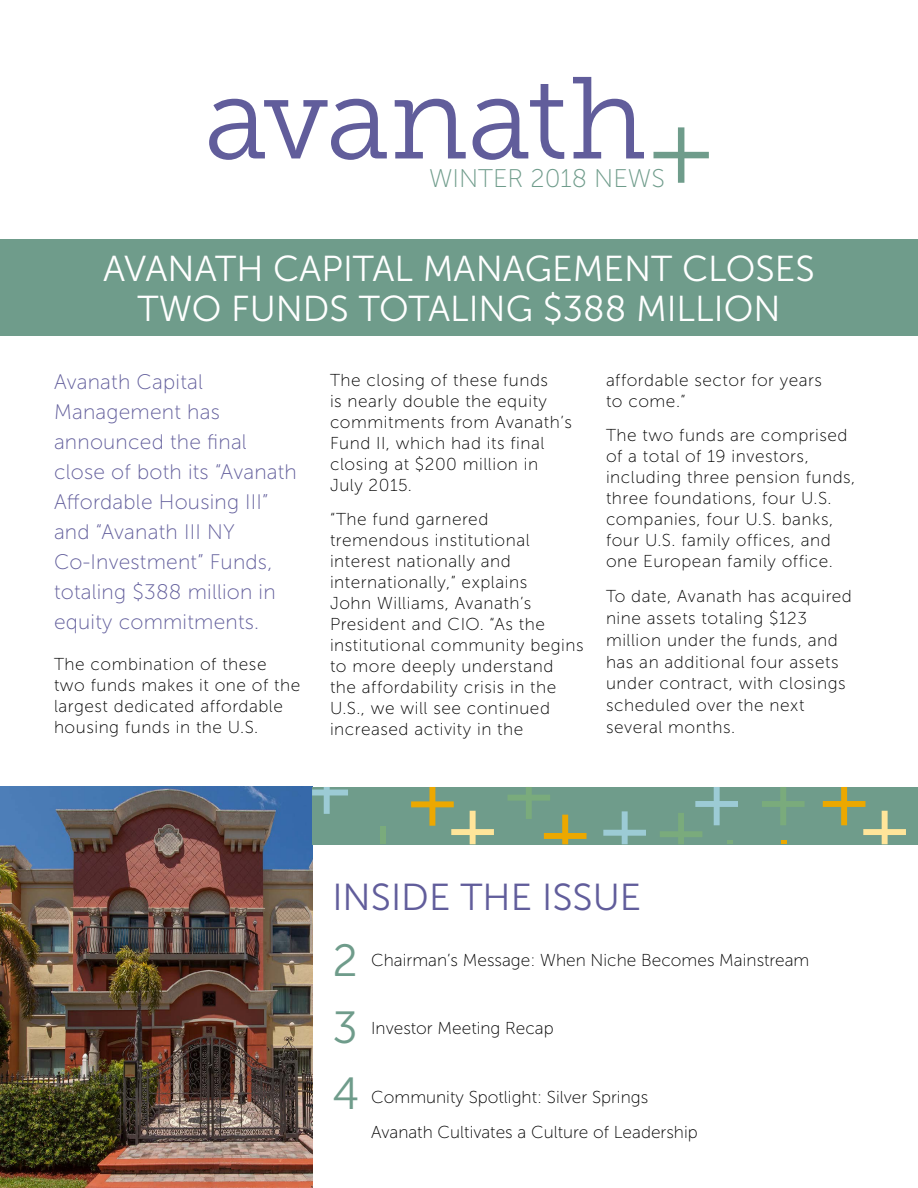
<style>
.page{position:relative;width:918px;height:1188px;background:#fff}
.page>*{position:absolute;margin:0;border:0;box-sizing:border-box;transform-origin:0 0}
.t1{font:45px "Museo Sans 300";color:#6f9c8b}
.t2{font:37.5px "Museo Sans 300";color:#615d9b}
.t3{font:36px/40.5px "Museo Sans 300";color:#fff;text-align:center}
.t4{font:25.5px "Museo Sans 100";color:#6f9c8b}
.t5{font:21px/30px "Museo Sans 100";letter-spacing:.01em;color:#615d9b}
.t6{font:17.25px/21px "Museo Sans 100";letter-spacing:.03em;color:#000}
.t7{font:17.25px/35.7px "Museo Sans 100";color:#000}
</style>
<div class="page">
<div style="left:0;top:240px;width:918px;height:96px;background:#6f9c8b"></div>
<img style="left:0;top:787px;width:312px;height:401px">
<div style="left:312px;top:787px;width:606px;height:57px;background:#6f9c8b"></div>
<div style="left:380px;top:826px;width:6px;height:18px;background:#7aab7c"></div>
<svg style="left:781px;top:840px;width:6px;height:4px"></svg>
<svg style="left:823px;top:787px;width:83px;height:57px"></svg>
<svg style="left:762px;top:787px;width:42px;height:38px"></svg>
<svg style="left:603px;top:811px;width:43px;height:33px"></svg>
<svg style="left:312px;top:787px;width:36px;height:27px"></svg>
<svg style="left:660px;top:787px;width:78px;height:57px"></svg>
<svg style="left:508px;top:787px;width:79px;height:57px"></svg>
<svg style="left:411px;top:787px;width:83px;height:57px"></svg>
<svg style="left:654px;top:127px;width:55px;height:56px"></svg>
<svg style="left:209px;top:99px;width:178px;height:61px"></svg>
<svg style="left:395px;top:99px;width:71px;height:59px"></svg>
<svg style="left:473px;top:84px;width:91px;height:76px"></svg>
<svg style="left:573px;top:77px;width:71px;height:81px"></svg>
<h3 class="t4" style="left:429px;top:165px;width:237px">WINTER 2018 NEWS</h3>
<h3 class="t3" style="left:103px;top:249px;width:713px">AVANATH CAPITAL MANAGEMENT CLOSES<br>TWO FUNDS TOTALING $388 MILLION</h3>
<p class="t5" style="left:54px;top:367px;width:244px">Avanath Capital<br>Management has announced the final close of both its “Avanath<br>Affordable Housing III” and “Avanath III NY<br>Co-Investment” Funds, totaling $388 million in equity commitments.</p>
<p class="t6" style="left:54px;top:654px;width:248px">The combination of these two funds makes it one of the largest dedicated affordable housing funds in the U.S.</p>
<p class="t6" style="left:330px;top:370px;width:243px">The closing of these funds<br>is nearly double the equity commitments from Avanath’s<br>Fund II, which had its final closing at $200 million in<br>July 2015.</p>
<p class="t6" style="left:330px;top:509px;width:255px">“The fund garnered tremendous institutional interest nationally and internationally,” explains<br>John Williams, Avanath’s<br>President and CIO. “As the institutional community begins to more deeply understand the affordability crisis in the<br>U.S., we will see continued increased activity in the</p>
<p class="t6" style="left:606px;top:369px;width:218px">affordable sector for years to come.”</p>
<p class="t6" style="left:606px;top:425px;width:251px">The two funds are comprised of a total of 19 investors, including three pension funds, three foundations, four U.S. companies, four U.S. banks, four U.S. family offices, and one European family office.</p>
<p class="t6" style="left:606px;top:586px;width:247px;line-height:21.8px">To date, Avanath has acquired nine assets totaling $123 million under the funds, and has an additional four assets under contract, with closings scheduled over the next several months.</p>
<h2 class="t2" style="left:332px;top:877px;width:310px">INSIDE THE ISSUE</h2>
<h1 class="t1" style="left:332px;top:937px;width:27px">2</h1>
<p class="t7" style="left:371px;top:942px;width:440px">Chairman’s Message: When Niche Becomes Mainstream</p>
<h1 class="t1" style="left:332px;top:1003px;width:27px">3</h1>
<p class="t7" style="left:371px;top:1010px;width:184px">Investor Meeting Recap</p>
<h1 class="t1" style="left:332px;top:1069px;width:28px">4</h1>
<p class="t7" style="left:371px;top:1079px;width:328px">Community Spotlight: Silver Springs<br>Avanath Cultivates a Culture of Leadership</p>
</div>
